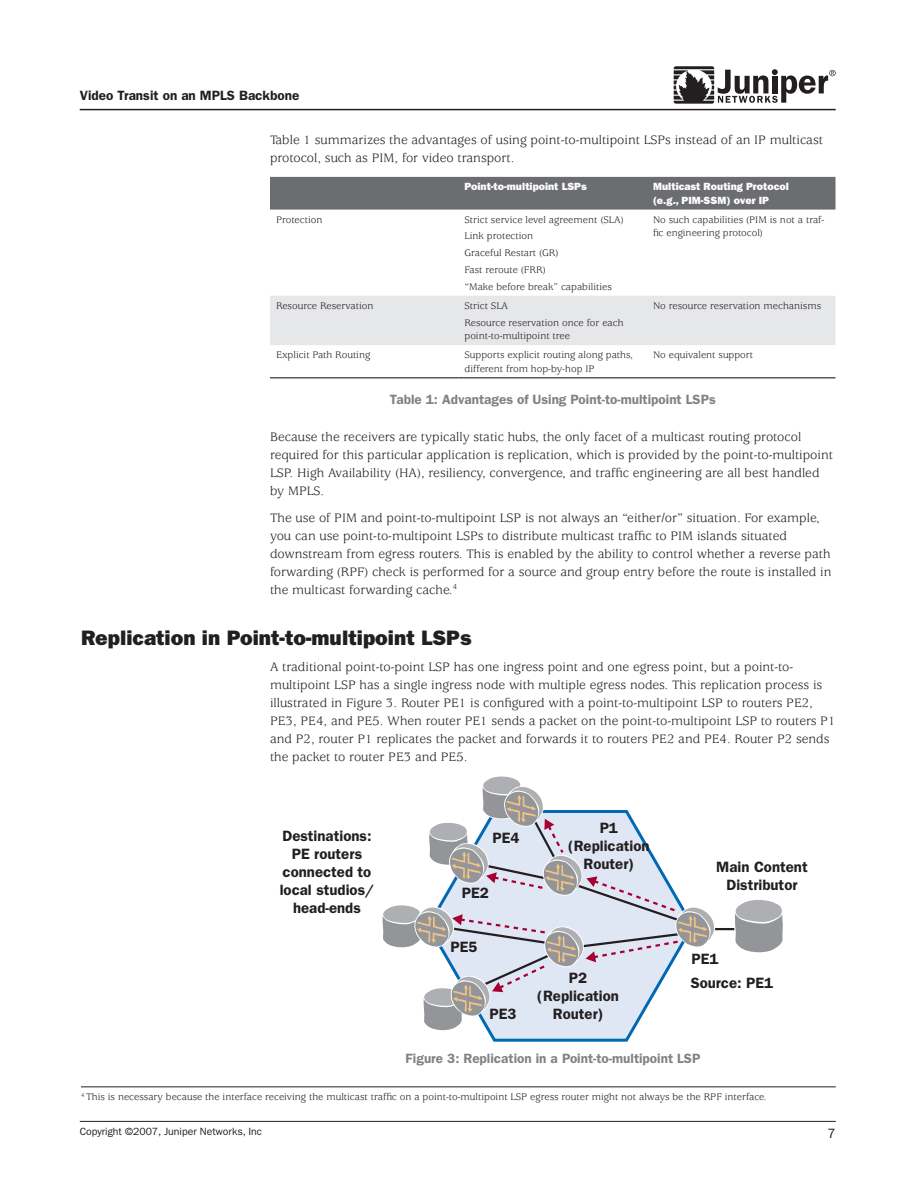
<style>
.page{position:relative;width:918px;height:1188px;background:#fff}
.page>*{position:absolute;margin:0;border:0;box-sizing:border-box;transform-origin:0 0}
.t1{font:21px "ITC Franklin Gothic Std Hvy";color:#231f20}
.t2{font:600 15px/18px "ITC Franklin Gothic Std";color:#231f20;text-align:center}
.t3{font:13.5px/18px "Usherwood Std";color:#231f20}
.t4{font:600 13.5px "ITC Franklin Gothic Std";color:#808285}
.t5{font:600 13.5px "ITC Franklin Gothic Std";color:#231f20}
.t6{font:10.5px/16.8px "Usherwood Std";color:#231f20}
.t7{font:10.5px/13.5px "ITC Franklin Gothic Std Hvy";color:#fff}
.t8{font:10.5px "ITC Franklin Gothic Std";color:#231f20}
</style>
<div class="page">
<hr style="left:80px;top:109px;width:756px;height:1px;background:#231f20">
<svg style="left:674px;top:66px;width:162px;height:38px"></svg>
<hr style="left:80px;top:1121px;width:756px;height:1px;background:#231f20">
<div style="left:270px;top:177px;width:566px;height:33px;background:#6c6d70"></div>
<div style="left:270px;top:296px;width:566px;height:49px;background:#e6e7e9"></div>
<hr style="left:270px;top:377px;width:189px;height:1px;background:#231f20">
<hr style="left:459px;top:377px;width:188px;height:1px;background:#231f20">
<hr style="left:647px;top:377px;width:189px;height:1px;background:#231f20">
<svg style="left:488px;top:1032px;width:145px;height:10px"></svg>
<hr style="left:682px;top:928px;width:65px;height:2px;background:#231f20">
<svg style="left:734px;top:900px;width:49px;height:53px;background:#aeafb2"></svg>
<svg style="left:382px;top:776px;width:334px;height:256px"></svg>
<hr style="left:81px;top:1086px;width:755px;height:1px;background:#231f20">
<p class="t5" style="left:80px;top:87px;width:221px">Video Transit on an MPLS Backbone</p>
<p class="t3" style="left:270px;top:132px;width:555px">Table 1 summarizes the advantages of using point-to-multipoint LSPs instead of an IP multicast protocol, such as PIM, for video transport.</p>
<p class="t7" style="left:465px;top:180px;width:124px">Point-to-multipoint LSPs</p>
<p class="t7" style="left:653px;top:180px;width:137px">Multicast Routing Protocol (e.g., PIM-SSM) over IP</p>
<p class="t6" style="left:276px;top:211px;width:48px">Protection</p>
<p class="t6" style="left:465px;top:211px;width:161px">Strict service level agreement (SLA)<br>Link protection<br>Graceful Restart (GR)<br>Fast reroute (FRR)<br>“Make before break” capabilities</p>
<p class="t6" style="left:653px;top:213px;width:173px;line-height:13.5px">No such capabilities (PIM is not a traf&shy;fic engineering protocol)</p>
<p class="t6" style="left:276px;top:298px;width:99px">Resource Reservation</p>
<p class="t6" style="left:465px;top:298px;width:161px">Strict SLA<br>Resource reservation once for each</p>
<p class="t6" style="left:465px;top:328px;width:107px">point-to-multipoint tree</p>
<p class="t6" style="left:653px;top:298px;width:170px">No resource reservation mechanisms</p>
<p class="t6" style="left:276px;top:347px;width:96px">Explicit Path Routing</p>
<p class="t6" style="left:465px;top:349px;width:170px;line-height:13.5px">Supports explicit routing along paths, different from hop-by-hop IP</p>
<p class="t6" style="left:653px;top:347px;width:102px">No equivalent support</p>
<p class="t4" style="left:390px;top:391px;width:327px">Table 1: Advantages of Using Point-to-multipoint LSPs</p>
<p class="t3" style="left:270px;top:428px;width:565px">Because the receivers are typically static hubs, the only facet of a multicast routing protocol required for this particular application is replication, which is provided by the point-to-multipoint LSP. High Availability (HA), resiliency, convergence, and traffic engineering are all best handled by MPLS.</p>
<p class="t3" style="left:270px;top:509px;width:563px">The use of PIM and point-to-multipoint LSP is not always an “either/or” situation. For example, you can use point-to-multipoint LSPs to distribute multicast traffic to PIM islands situated downstream from egress routers. This is enabled by the ability to control whether a reverse path forwarding (RPF) check is performed for a source and group entry before the route is installed in the multicast forwarding cache.<sup>4</sup></p>
<h1 class="t1" style="left:81px;top:625px;width:392px">Replication in Point-to-multipoint LSPs</h1>
<p class="t3" style="left:270px;top:659px;width:567px">A traditional point-to-point LSP has one ingress point and one egress point, but a point-to&shy;multipoint LSP has a single ingress node with multiple egress nodes. This replication process is illustrated in Figure 3. Router PE1 is configured with a point-to-multipoint LSP to routers PE2, PE3, PE4, and PE5. When router PE1 sends a packet on the point-to-multipoint LSP to routers P1 and P2, router P1 replicates the packet and forwards it to routers PE2 and PE4. Router P2 sends the packet to router PE3 and PE5.</p>
<p class="t2" style="left:280px;top:826px;width:96px">Destinations:<br>PE routers connected to local studios/ head-ends</p>
<p class="t2" style="left:492px;top:829px;width:28px">PE4</p>
<p class="t2" style="left:462px;top:884px;width:28px">PE2</p>
<p class="t2" style="left:450px;top:938px;width:28px">PE5</p>
<p class="t2" style="left:568px;top:819px;width:83px">P1 (Replication<br>Router)</p>
<p class="t2" style="left:537px;top:969px;width:83px">P2 (Replication</p>
<p class="t2" style="left:489px;top:1005px;width:28px">PE3</p>
<p class="t2" style="left:553px;top:1005px;width:52px">Router)</p>
<p class="t2" style="left:716px;top:858px;width:93px">Main Content<br>Distributor</p>
<p class="t2" style="left:692px;top:949px;width:28px">PE1</p>
<p class="t2" style="left:691px;top:974px;width:84px">Source: PE1</p>
<p class="t4" style="left:405px;top:1050px;width:297px">Figure 3: Replication in a Point-to-multipoint LSP</p>
<p class="t6" style="left:81px;top:1089px;width:687px"><sup>4</sup> This is necessary because the interface receiving the multicast traffic on a point-to-multipoint LSP egress router might not always be the RPF interface.</p>
<p class="t8" style="left:80px;top:1125px;width:184px">Copyright ©2007, Juniper Networks, Inc</p>
</div>
